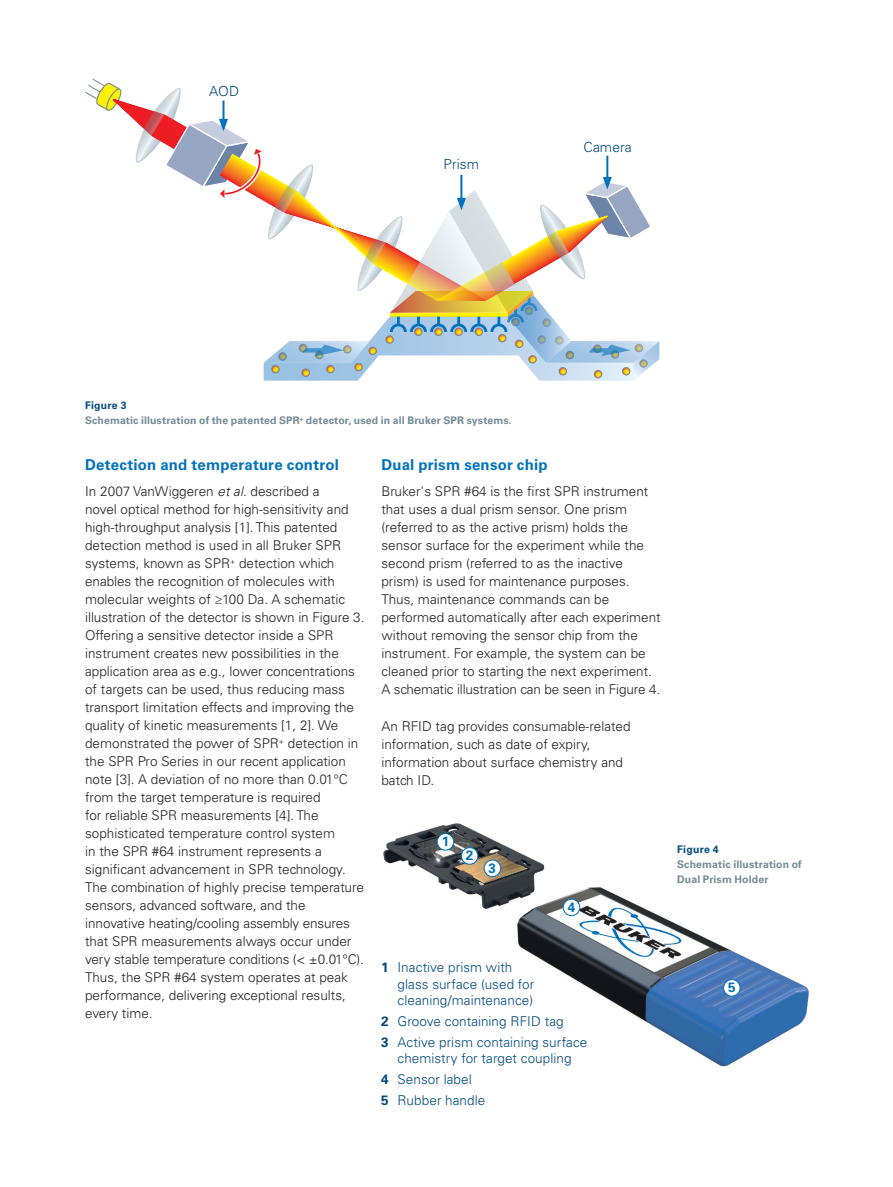
<style>
.page{position:relative;width:893px;height:1187px;background:#fff}
.page>*{position:absolute;margin:0;border:0;box-sizing:border-box;transform-origin:0 0}
.New_AN_Head3{font:700 15px "Univers LT Std";letter-spacing:.015em;color:#0072bc}
.application_half-space{font:300 13.8px "Univers LT Std";letter-spacing:.005em;color:#004a7f}
.New_AN_copy{font:300 13.5px/18px "Univers LT Std";color:#231f20}
.application_half-space-2{font:300 13.5px/16.5px "Univers LT Std";letter-spacing:.005em;color:#004a7f}
.application_body{font:700 13.5px "Univers LT Std";color:#0072bc}
.New_AN_Caption_Head{font:700 10.5px/15px "Univers LT Std";letter-spacing:.01em;color:#738a95}
.New_AN_Caption_number{font:700 10.5px "Univers LT Std";letter-spacing:.025em;color:#004a7f}
.s1{font-style:italic}
.s2{font-weight:700}
</style>
<div class="page">
<img style="left:383px;top:823px;width:426px;height:244px">
<div style="left:437px;top:833px;width:17px;height:17px;background:#fff;border-radius:50%"></div>
<div style="left:437px;top:833px;width:17px;height:17px;border:1px solid #0072bc;border-radius:50%"></div>
<div style="left:563px;top:899px;width:17px;height:16px;background:#fff;border-radius:50%"></div>
<div style="left:563px;top:898px;width:17px;height:17px;border:1px solid #0072bc;border-radius:50%"></div>
<div style="left:461px;top:847px;width:17px;height:17px;background:#fff;border-radius:50%"></div>
<div style="left:461px;top:847px;width:17px;height:17px;border:1px solid #0072bc;border-radius:50%"></div>
<div style="left:484px;top:860px;width:17px;height:16px;background:#fff;border-radius:50%"></div>
<div style="left:484px;top:859px;width:17px;height:17px;border:1px solid #0072bc;border-radius:50%"></div>
<div style="left:724px;top:979px;width:16px;height:17px;background:#fff;border-radius:50%"></div>
<div style="left:723px;top:979px;width:17px;height:17px;border:1px solid #0072bc;border-radius:50%"></div>
<svg style="left:85px;top:78px;width:574px;height:303px"></svg>
<p class="application_half-space" style="left:209px;top:83px;width:32px">AOD</p>
<p class="application_half-space" style="left:443px;top:156px;width:37px">Prism</p>
<p class="application_half-space" style="left:583px;top:138px;width:50px">Camera</p>
<p class="New_AN_Caption_number" style="left:85px;top:399px;width:43px">Figure 3</p>
<p class="New_AN_Caption_Head" style="left:85px;top:413px;width:428px">Schematic illustration of the patented SPR<sup>+</sup> detector, used in all Bruker SPR systems.</p>
<p class="New_AN_Head3" style="left:85px;top:455px;width:255px">Detection and temperature control</p>
<p class="New_AN_copy" style="left:85px;top:482px;width:281px">In 2007 VanWiggeren <span class="s1">et al.</span> described a<br>novel optical method for high-sensitivity and high-throughput analysis [1]. This patented detection method is used in all Bruker SPR systems, known as SPR<sup>+</sup> detection which enables the recognition of molecules with molecular weights of ≥100 Da. A schematic illustration of the detector is shown in Figure 3.<br>Offering a sensitive detector inside a SPR instrument creates new possibilities in the application area as e.g., lower concentrations of targets can be used, thus reducing mass transport limitation effects and improving the quality of kinetic measurements [1, 2]. We demonstrated the power of SPR<sup>+</sup> detection in the SPR Pro Series in our recent application note [3]. A deviation of no more than 0.01°C from the target temperature is required<br>for reliable SPR measurements [4]. The sophisticated temperature control system<br>in the SPR #64 instrument represents a significant advancement in SPR technology.<br>The combination of highly precise temperature sensors, advanced software, and the innovative heating/cooling assembly ensures that SPR measurements always occur under very stable temperature conditions (&lt; ±0.01°C).<br>Thus, the SPR #64 system operates at peak performance, delivering exceptional results, every time.</p>
<p class="New_AN_Head3" style="left:381px;top:455px;width:168px">Dual prism sensor chip</p>
<p class="New_AN_copy" style="left:381px;top:482px;width:281px">Bruker's SPR #64 is the first SPR instrument that uses a dual prism sensor. One prism (referred to as the active prism) holds the sensor surface for the experiment while the second prism (referred to as the inactive prism) is used for maintenance purposes.<br>Thus, maintenance commands can be performed automatically after each experiment without removing the sensor chip from the instrument. For example, the system can be cleaned prior to starting the next experiment.<br>A schematic illustration can be seen in Figure 4.</p>
<p class="New_AN_copy" style="left:381px;top:717px;width:251px">An RFID tag provides consumable-related information, such as date of expiry, information about surface chemistry and batch ID.</p>
<p class="application_body" style="left:442px;top:833px;width:9px">1</p>
<p class="application_body" style="left:466px;top:847px;width:9px">2</p>
<p class="application_body" style="left:489px;top:859px;width:9px">3</p>
<p class="application_body" style="left:568px;top:899px;width:9px">4</p>
<p class="application_half-space-2" style="left:397px;top:958px;width:138px;text-indent:-17px"><span class="s2">1</span> Inactive prism with glass surface (used for cleaning/maintenance)</p>
<p class="application_half-space-2" style="left:381px;top:1012px;width:184px"><span class="s2">2</span> Groove containing RFID tag</p>
<p class="application_half-space-2" style="left:381px;top:1033px;width:208px;text-align:center"><span class="s2">3</span> Active prism containing surface chemistry for target coupling</p>
<p class="application_half-space-2" style="left:381px;top:1070px;width:92px"><span class="s2">4</span> Sensor label</p>
<p class="application_half-space-2" style="left:381px;top:1091px;width:106px"><span class="s2">5</span> Rubber handle</p>
<p class="New_AN_Caption_number" style="left:677px;top:842px;width:43px">Figure 4</p>
<p class="New_AN_Caption_Head" style="left:677px;top:856px;width:126px">Schematic illustration of<br>Dual Prism Holder</p>
<p class="application_body" style="left:728px;top:979px;width:9px">5</p>
</div>
